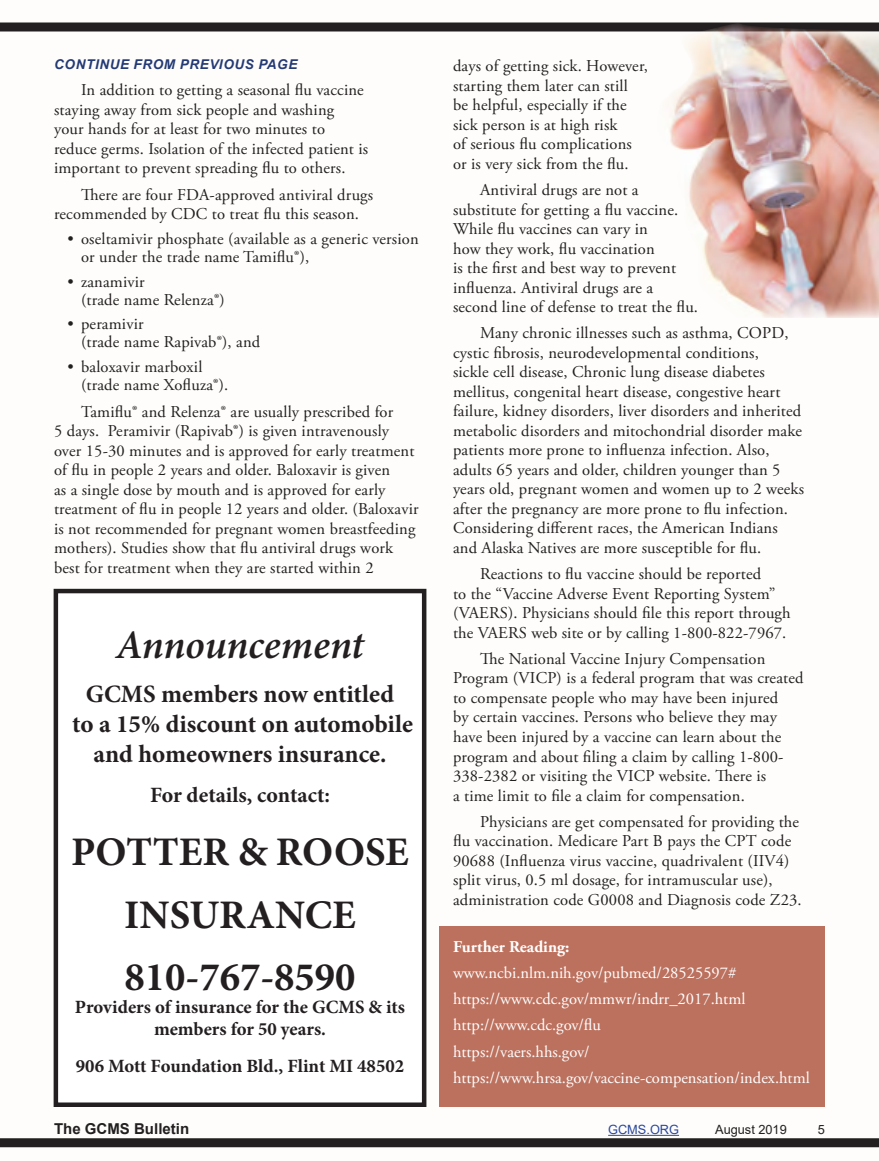
<style>
.page{position:relative;width:879px;height:1161px;background:#fff}
.page>*{position:absolute;margin:0;border:0;box-sizing:border-box;transform-origin:0 0}
.t1{font:700 40.65px/62.7px "Minion Pro";color:#231f20;text-align:center}
.t2{font:italic 600 40.65px "Minion Pro";letter-spacing:-.005em;color:#231f20}
.t3{font:700 25.05px/30px "Minion Pro";color:#231f20;text-align:center}
.t4{font:700 21.9px "Minion Pro";color:#231f20}
.t5{font:700 18.75px/22.5px "Minion Pro";color:#231f20;text-align:center}
.t6{font:16.5px/19.5px "Adobe Garamond Pro";letter-spacing:.01em;color:#231f20}
.t7{font:16.5px/26.2px "Adobe Garamond Pro";color:#fff}
.t8{font:700 16.5px "Adobe Garamond Pro";letter-spacing:.005em;color:#fff}
.t9{font:700 15px "Arial";color:#231f20}
.t10{font:italic 700 13.5px "Arial";letter-spacing:.045em;color:#233a75}
.t11{font:12.75px "Arial";color:#231f20}
.t12{font:12.75px "Arial";color:#2a489c}
</style>
<div class="page">
<div style="left:0;top:0;width:878px;height:1161px;background:#fefdfb"></div>
<hr style="left:608px;top:1135px;width:70px;height:1px;background:#2a489c">
<div style="left:0;top:22px;width:878px;height:10px;background:#231f20"></div>
<div style="left:0;top:1138px;width:878px;height:9px;background:#231f20"></div>
<div style="left:439px;top:926px;width:385px;height:181px;background:#bc715e"></div>
<img style="left:656px;top:22px;width:222px;height:296px">
<div style="left:56px;top:591px;width:368px;height:514px;background:#fff"></div>
<div style="left:54px;top:589px;width:372px;height:518px;border:4px solid #231f20"></div>
<p class="t10" style="left:54px;top:55px;width:244px">CONTINUE FROM PREVIOUS PAGE</p>
<p class="t6" style="left:54px;top:81px;width:315px;text-indent:27px">In addition to getting a seasonal flu vaccine staying away from sick people and washing<br>your hands for at least for two minutes to reduce germs. Isolation of the infected patient is important to prevent spreading flu to others.</p>
<p class="t6" style="left:54px;top:185px;width:320px;text-indent:27px">There are four FDA-approved antiviral drugs recommended by CDC to treat flu this season.</p>
<p class="t6" style="left:81px;top:230px;width:339px;line-height:18px;text-indent:-13px">• oseltamivir phosphate (available as a generic version or under the trade name Tamiflu®),</p>
<p class="t6" style="left:81px;top:273px;width:145px;line-height:18px;text-indent:-13px">• zanamivir<br>(trade name Relenza®)</p>
<p class="t6" style="left:81px;top:316px;width:181px;line-height:18px;text-indent:-13px">• peramivir<br>(trade name Rapivab®), and</p>
<p class="t6" style="left:81px;top:359px;width:149px;line-height:18px;text-indent:-13px">• baloxavir marboxil (trade name Xofluza®).</p>
<p class="t6" style="left:54px;top:402px;width:366px;text-indent:27px">Tamiflu® and Relenza® are usually prescribed for<br>5 days. Peramivir (Rapivab®) is given intravenously over 15-30 minutes and is approved for early treatment of flu in people 2 years and older. Baloxavir is given<br>as a single dose by mouth and is approved for early treatment of flu in people 12 years and older. (Baloxavir is not recommended for pregnant women breastfeeding mothers). Studies show that flu antiviral drugs work best for treatment when they are started within 2</p>
<h1 class="t2" style="left:116px;top:616px;width:249px">Announcement</h1>
<h2 class="t3" style="left:72px;top:678px;width:342px">GCMS members now entitled<br>to a 15% discount on automobile and homeowners insurance.</h2>
<h3 class="t4" style="left:150px;top:780px;width:181px">For details, contact:</h3>
<h1 class="t1" style="left:71px;top:820px;width:339px">POTTER &amp; ROOSE<br>INSURANCE<br>810-767-8590</h1>
<p class="t5" style="left:75px;top:995px;width:331px">Providers of insurance for the GCMS &amp; its members for 50 years.</p>
<p class="t5" style="left:76px;top:1054px;width:329px">906 Mott Foundation Bld., Flint MI 48502</p>
<p class="t6" style="left:453px;top:57px;width:196px">days of getting sick. However, starting them later can still<br>be helpful, especially if the sick person is at high risk<br>of serious flu complications or is very sick from the flu.</p>
<p class="t6" style="left:453px;top:181px;width:246px;text-indent:27px">Antiviral drugs are not a substitute for getting a flu vaccine.<br>While flu vaccines can vary in<br>how they work, flu vaccination<br>is the first and best way to prevent influenza. Antiviral drugs are a second line of defense to treat the flu.</p>
<p class="t6" style="left:453px;top:324px;width:352px;text-indent:27px">Many chronic illnesses such as asthma, COPD, cystic fibrosis, neurodevelopmental conditions,<br>sickle cell disease, Chronic lung disease diabetes mellitus, congenital heart disease, congestive heart failure, kidney disorders, liver disorders and inherited metabolic disorders and mitochondrial disorder make patients more prone to influenza infection. Also, adults 65 years and older, children younger than 5 years old, pregnant women and women up to 2 weeks after the pregnancy are more prone to flu infection.<br>Considering different races, the American Indians and Alaska Natives are more susceptible for flu.</p>
<p class="t6" style="left:453px;top:565px;width:339px;text-indent:27px">Reactions to flu vaccine should be reported<br>to the “Vaccine Adverse Event Reporting System” (VAERS). Physicians should file this report through the VAERS web site or by calling 1-800-822-7967.</p>
<p class="t6" style="left:453px;top:650px;width:352px;text-indent:27px">The National Vaccine Injury Compensation Program (VICP) is a federal program that was created to compensate people who may have been injured<br>by certain vaccines. Persons who believe they may have been injured by a vaccine can learn about the program and about filing a claim by calling 1-800- 338-2382 or visiting the VICP website. There is<br>a time limit to file a claim for compensation.</p>
<p class="t6" style="left:453px;top:812px;width:350px;text-indent:27px">Physicians are get compensated for providing the flu vaccination. Medicare Part B pays the CPT code 90688 (Influenza virus vaccine, quadrivalent (IIV4) split virus, 0.5 ml dosage, for intramuscular use), administration code G0008 and Diagnosis code Z23.</p>
<p class="t8" style="left:453px;top:937px;width:118px">Further Reading:</p>
<p class="t7" style="left:453px;top:960px;width:358px">www.ncbi.nlm.nih.gov/pubmed/28525597# https://www.cdc.gov/mmwr/indrr_2017.html http://www.cdc.gov/flu<br>https://vaers.hhs.gov/ https://www.hrsa.gov/vaccine-compensation/index.html</p>
<p class="t9" style="left:54px;top:1118px;width:137px">The GCMS Bulletin</p>
<p class="t12" style="left:608px;top:1121px;width:72px">GCMS.ORG</p>
<p class="t11" style="left:714px;top:1121px;width:73px">August 2019</p>
<p class="t11" style="left:817px;top:1121px;width:9px">5</p>
</div>
